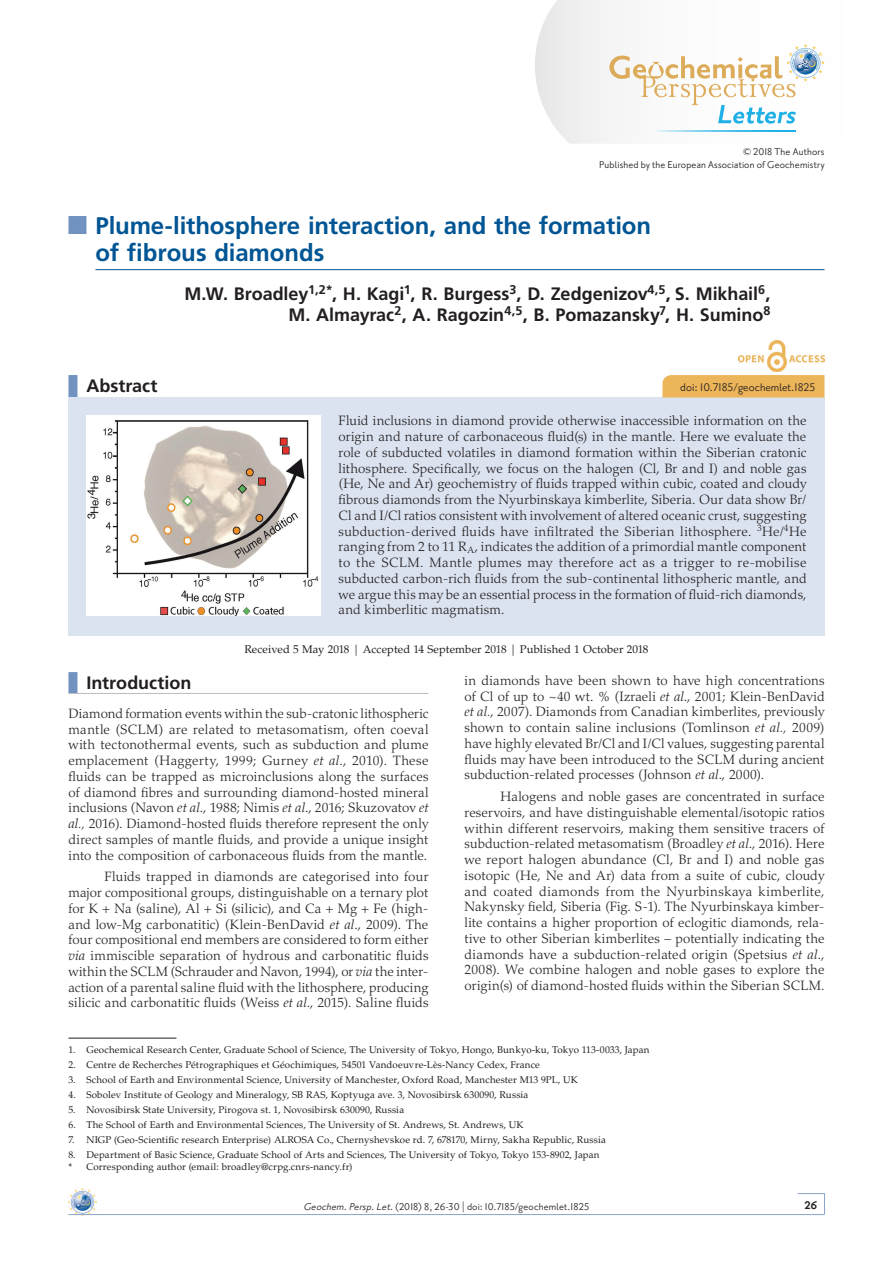
<style>
.page{position:relative;width:893px;height:1263px;background:#fff}
.page>*{position:absolute;margin:0;border:0;box-sizing:border-box;transform-origin:0 0}
.Titre_1{font:700 24px/27px "Frutiger LT";letter-spacing:-.005em;color:#005594}
._3_Auteurs{font:700 18px/21px "Frutiger LT";letter-spacing:-.005em;color:#231f20;text-align:right}
.TITRE_niveau_1___BRE{font:700 18px "Frutiger LT";color:#231f20}
.Abstract_TITRE{font:700 18px "Frutiger LT";color:#231f20}
.Texte_courant{font:300 13.5px/15.8px "Palatino LT";letter-spacing:.01em;color:#231f20;text-align:justify}
.ABSTRACT_7_5x9_TRAMÉ{font:300 13.5px/15.8px "Palatino LT";letter-spacing:.01em;color:#231f20;text-align:justify}
.Texte_début{font:300 13.5px/15.8px "Palatino LT";letter-spacing:.005em;color:#231f20;text-align:justify}
.t1{font:13.5px "Priori San";color:#231f20}
.t2{font:700 13.5px "Priori San";color:#231f20}
.t3{font:12px/13.5px "Priori San";letter-spacing:.01em;color:#231f20;text-align:right}
.Notes_de_l_abstract{font:11.25px "Palatino LT";letter-spacing:.01em;color:#231f20}
.notes_bas_de_page{font:9.75px "Palatino LT";letter-spacing:.015em;color:#231f20}
.s1{font-style:italic}
</style>
<div class="page">
<img style="left:68px;top:1188px;width:28px;height:26px">
<svg style="left:535px;top:0;width:290px;height:144px"></svg>
<hr style="left:651px;top:130px;width:144px;height:2px;background:#1fb0e6">
<svg style="left:609px;top:44px;width:215px;height:80px"></svg>
<hr style="left:68px;top:1214px;width:756px;height:1px;background:#8aa4cb">
<svg style="left:797px;top:1193px;width:28px;height:21px"></svg>
<div style="left:68px;top:216px;width:18px;height:18px;background:#7293c1"></div>
<hr style="left:95px;top:269px;width:729px;height:1px;background:#005594">
<div style="left:68px;top:375px;width:9px;height:23px;background:#7293c1"></div>
<div style="left:68px;top:397px;width:756px;height:239px;background:#dce3f0"></div>
<img style="left:738px;top:341px;width:86px;height:31px">
<div style="left:662px;top:375px;width:162px;height:23px;background:#ecb55a"></div>
<img style="left:86px;top:416px;width:235px;height:200px">
<hr style="left:68px;top:1038px;width:108px;height:1px;background:#231f20">
<div style="left:68px;top:672px;width:9px;height:21px;background:#7293c1"></div>
<hr style="left:68px;top:693px;width:360px;height:1px;background:#bcbdc0">
<p class="t3" style="left:599px;top:145px;width:227px">© 2018 The Authors<br>Published by the European Association of Geochemistry</p>
<p class="Titre_1" style="left:95px;top:212px;width:557px">Plume-lithosphere interaction, and the formation of fibrous diamonds</p>
<p class="_3_Auteurs" style="left:184px;top:283px;width:588px">M.W. Broadley<sup>1,2*</sup>, H. Kagi<sup>1</sup>, R. Burgess<sup>3</sup>, D. Zedgenizov<sup>4,5</sup>, S. Mikhail<sup>6</sup>,<br>M. Almayrac<sup>2</sup>, A. Ragozin<sup>4,5</sup>, B. Pomazansky<sup>7</sup>, H. Sumino<sup>8</sup></p>
<p class="Abstract_TITRE" style="left:86px;top:375px;width:72px">Abstract</p>
<p class="t1" style="left:680px;top:380px;width:136px">doi: 10.7185/geochemlet.1825</p>
<p class="ABSTRACT_7_5x9_TRAMÉ" style="left:339px;top:413px;width:470px">Fluid inclusions in diamond provide otherwise inaccessible information on the origin and nature of carbonaceous fluid(s) in the mantle. Here we evaluate the role of subducted volatiles in diamond formation within the Siberian cratonic lithosphere. Specifically, we focus on the halogen (Cl, Br and I) and noble gas (He, Ne and Ar) geochemistry of fluids trapped within cubic, coated and cloudy fibrous diamonds from the Nyurbinskaya kimberlite, Siberia. Our data show Br/ Cl and I/Cl ratios consistent with involvement of altered oceanic crust, suggesting subduction-derived fluids have infiltrated the Siberian lithosphere. <sup>3</sup>He/<sup>4</sup>He ranging from 2 to 11 R<sub>A</sub>, indicates the addition of a primordial mantle component to the SCLM. Mantle plumes may therefore act as a trigger to re-mobilise subducted carbon-rich fluids from the sub-continental lithospheric mantle, and we argue this may be an essential process in the formation of fluid-rich diamonds, and kimberlitic magmatism.</p>
<p class="Notes_de_l_abstract" style="left:244px;top:643px;width:406px">Received 5 May 2018 | Accepted 14 September 2018 | Published 1 October 2018</p>
<p class="TITRE_niveau_1___BRE" style="left:86px;top:672px;width:106px">Introduction</p>
<p class="Texte_début" style="left:68px;top:706px;width:362px">Diamond formation events within the sub-cratonic lithospheric mantle (SCLM) are related to metasomatism, often coeval with tectonothermal events, such as subduction and plume emplacement (Haggerty, 1999; Gurney <span class="s1">et al</span>., 2010). These fluids can be trapped as microinclusions along the surfaces of diamond fibres and surrounding diamond-hosted mineral inclusions (Navon <span class="s1">et al</span>., 1988; Nimis <span class="s1">et al</span>., 2016; Skuzovatov <span class="s1">et al.,</span> 2016). Diamond-hosted fluids therefore represent the only direct samples of mantle fluids, and provide a unique insight into the composition of carbonaceous fluids from the mantle.</p>
<p class="Texte_courant" style="left:68px;top:869px;width:362px;text-indent:36px">Fluids trapped in diamonds are categorised into four major compositional groups, distinguishable on a ternary plot for K + Na (saline), Al + Si (silicic), and Ca + Mg + Fe (high&shy;and low-Mg carbonatitic) (Klein-BenDavid <span class="s1">et al</span>., 2009). The four compositional end members are considered to form either <span class="s1">via</span> immiscible separation of hydrous and carbonatitic fluids within the SCLM (Schrauder and Navon, 1994), or <span class="s1">via</span> the inter&shy;action of a parental saline fluid with the lithosphere, producing silicic and carbonatitic fluids (Weiss <span class="s1">et al</span>., 2015). Saline fluids</p>
<p class="Texte_courant" style="left:464px;top:673px;width:362px">in diamonds have been shown to have high concentrations of Cl of up to ~40 wt. % (Izraeli <span class="s1">et al</span>., 2001; Klein-BenDavid <span class="s1">et al.</span>, 2007). Diamonds from Canadian kimberlites, previously shown to contain saline inclusions (Tomlinson <span class="s1">et al.,</span> 2009) have highly elevated Br/Cl and I/Cl values, suggesting parental fluids may have been introduced to the SCLM during ancient subduction-related processes (Johnson <span class="s1">et al</span>., 2000).</p>
<p class="Texte_courant" style="left:464px;top:789px;width:362px;text-indent:36px">Halogens and noble gases are concentrated in surface reservoirs, and have distinguishable elemental/isotopic ratios within different reservoirs, making them sensitive tracers of subduction-related metasomatism (Broadley <span class="s1">et al</span>., 2016). Here we report halogen abundance (Cl, Br and I) and noble gas isotopic (He, Ne and Ar) data from a suite of cubic, cloudy and coated diamonds from the Nyurbinskaya kimberlite, Nakynsky field, Siberia (Fig. S-1). The Nyurbinskaya kimber&shy;lite contains a higher proportion of eclogitic diamonds, rela&shy;tive to other Siberian kimberlites – potentially indicating the diamonds have a subduction-related origin (Spetsius <span class="s1">et al</span>., 2008). We combine halogen and noble gases to explore the origin(s) of diamond-hosted fluids within the Siberian SCLM.</p>
<p class="notes_bas_de_page" style="left:68px;top:1044px;width:583px">1. Geochemical Research Center, Graduate School of Science, The University of Tokyo, Hongo, Bunkyo-ku, Tokyo 113-0033, Japan</p>
<p class="notes_bas_de_page" style="left:68px;top:1059px;width:473px">2. Centre de Recherches Pétrographiques et Géochimiques, 54501 Vandoeuvre-Lès-Nancy Cedex, France</p>
<p class="notes_bas_de_page" style="left:68px;top:1074px;width:511px">3. School of Earth and Environmental Science, University of Manchester, Oxford Road, Manchester M13 9PL, UK</p>
<p class="notes_bas_de_page" style="left:68px;top:1089px;width:461px">4. Sobolev Institute of Geology and Mineralogy, SB RAS, Koptyuga ave. 3, Novosibirsk 630090, Russia</p>
<p class="notes_bas_de_page" style="left:68px;top:1104px;width:337px">5. Novosibirsk State University, Pirogova st. 1, Novosibirsk 630090, Russia</p>
<p class="notes_bas_de_page" style="left:68px;top:1119px;width:457px">6. The School of Earth and Environmental Sciences, The University of St. Andrews, St. Andrews, UK</p>
<p class="notes_bas_de_page" style="left:68px;top:1134px;width:539px">7. NIGP (Geo-Scientific research Enterprise) ALROSA Co., Chernyshevskoe rd. 7, 678170, Mirny, Sakha Republic, Russia</p>
<p class="notes_bas_de_page" style="left:68px;top:1149px;width:533px">8. Department of Basic Science, Graduate School of Arts and Sciences, The University of Tokyo, Tokyo 153-8902, Japan</p>
<p class="notes_bas_de_page" style="left:68px;top:1161px;width:285px">* Corresponding author (email: broadley@crpg.cnrs-nancy.fr)</p>
<p class="t3" style="left:304px;top:1200px;width:287px"><span class="s1">Geochem.Persp.Let</span>. (2018) 8, 26-30 | doi: 10.7185/geochemlet.1825</p>
<p class="t2" style="left:804px;top:1198px;width:15px">26</p>
</div>
